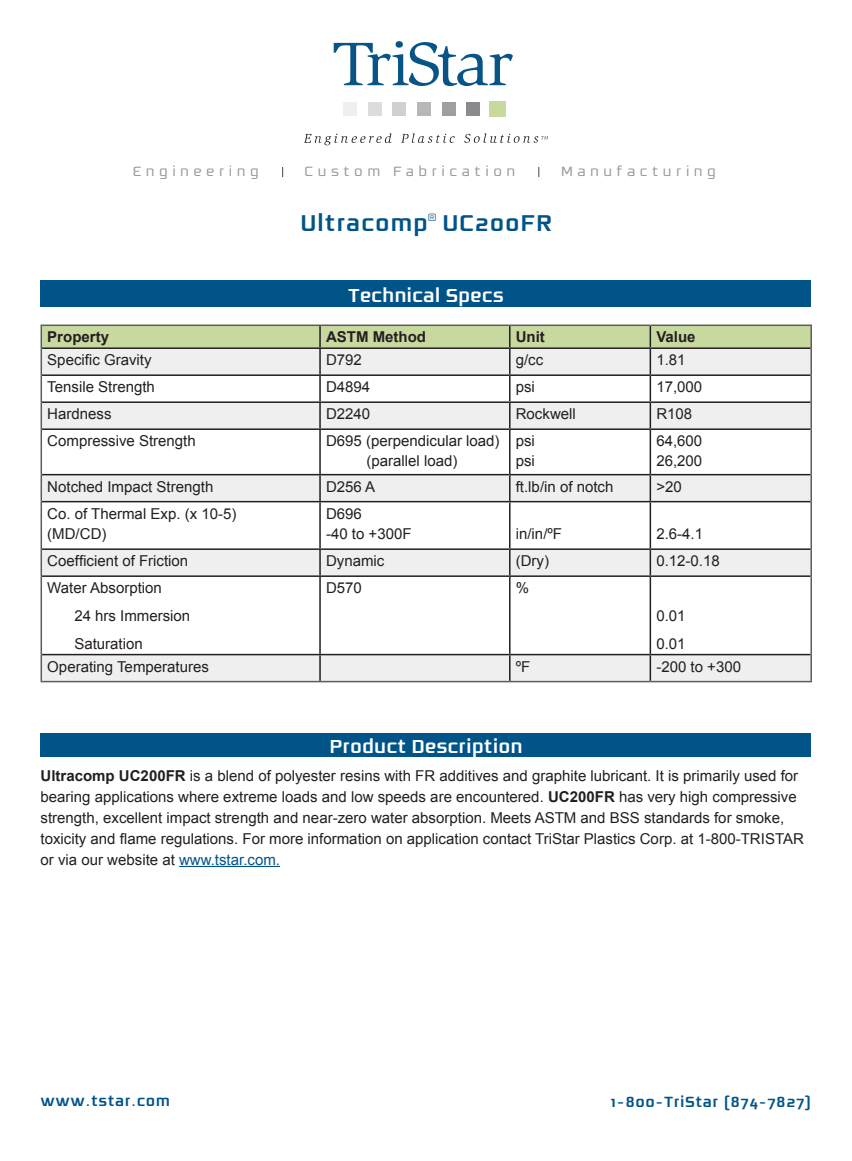
<style>
.page{position:relative;width:852px;height:1161px;background:#fff}
.page>*{position:absolute;margin:0;border:0;box-sizing:border-box;transform-origin:0 0}
.Headline{font:700 25.5px "Resea";letter-spacing:.03em;color:#005488}
.Headline_2_Box{font:700 21px "Resea";color:#fff}
.Headline-2{font:700 16.5px "Resea";letter-spacing:.03em;color:#005488}
.Footer_Text{font:700 16.5px "Resea";letter-spacing:.03em;color:#005488}
.Body_Text{font:15px/21px "Arial";color:#231f20}
.Table_Data{font:15px "Arial";color:#231f20}
.t1{font:15px "Resea";letter-spacing:.3em;color:#999}
.Body_Text-2{font:700 15px "Arial";color:#231f20}
.t2{font:10.5px "Resea";color:#005488}
.s1{font-weight:700}
.s2{color:#005488}
</style>
<div class="page">
<svg style="left:304px;top:133px;width:87px;height:12px"></svg>
<svg style="left:401px;top:133px;width:53px;height:10px"></svg>
<svg style="left:333px;top:41px;width:179px;height:45px"></svg>
<div style="left:343px;top:103px;width:13px;height:13px;background:#eeeff0"></div>
<div style="left:368px;top:103px;width:13px;height:13px;background:#dcdcdd"></div>
<div style="left:392px;top:103px;width:14px;height:13px;background:#cfd0d2"></div>
<div style="left:417px;top:103px;width:13px;height:13px;background:#b5b7b9"></div>
<div style="left:441px;top:103px;width:14px;height:13px;background:#9da0a3"></div>
<div style="left:466px;top:103px;width:13px;height:13px;background:#898b8e"></div>
<svg style="left:464px;top:133px;width:83px;height:10px"></svg>
<div style="left:489px;top:102px;width:16px;height:15px;background:#c7d99e"></div>
<div style="left:40px;top:280px;width:771px;height:27px;background:#005488"></div>
<svg style="left:42px;top:430px;width:768px;height:251px"></svg>
<hr style="left:40px;top:325px;width:280px;height:1px;background:#5c5c5f">
<hr style="left:40px;top:326px;width:2px;height:22px;background:#5c5c5f">
<hr style="left:40px;top:348px;width:2px;height:27px;background:#5c5c5f">
<hr style="left:40px;top:375px;width:2px;height:27px;background:#5c5c5f">
<hr style="left:40px;top:402px;width:2px;height:27px;background:#5c5c5f">
<hr style="left:40px;top:429px;width:2px;height:46px;background:#5c5c5f">
<hr style="left:810px;top:429px;width:1px;height:46px;background:#5c5c5f">
<hr style="left:40px;top:475px;width:2px;height:27px;background:#5c5c5f">
<svg style="left:810px;top:475px;width:1px;height:27px"></svg>
<hr style="left:40px;top:502px;width:2px;height:47px;background:#5c5c5f">
<hr style="left:810px;top:502px;width:1px;height:47px;background:#5c5c5f">
<hr style="left:40px;top:549px;width:2px;height:27px;background:#5c5c5f">
<svg style="left:810px;top:549px;width:1px;height:27px"></svg>
<hr style="left:40px;top:576px;width:2px;height:79px;background:#5c5c5f">
<hr style="left:810px;top:576px;width:1px;height:79px;background:#5c5c5f">
<hr style="left:40px;top:655px;width:2px;height:26px;background:#5c5c5f">
<svg style="left:810px;top:655px;width:1px;height:26px"></svg>
<hr style="left:40px;top:681px;width:280px;height:1px;background:#5c5c5f">
<hr style="left:320px;top:681px;width:189px;height:1px;background:#5c5c5f">
<hr style="left:509px;top:681px;width:141px;height:1px;background:#5c5c5f">
<hr style="left:650px;top:681px;width:161px;height:1px;background:#5c5c5f">
<svg style="left:41px;top:325px;width:770px;height:104px"></svg>
<hr style="left:42px;top:428px;width:278px;height:2px;background:#231f20">
<hr style="left:320px;top:428px;width:189px;height:2px;background:#231f20">
<hr style="left:319px;top:430px;width:1px;height:44px;background:#231f20">
<hr style="left:509px;top:428px;width:141px;height:2px;background:#231f20">
<hr style="left:508px;top:430px;width:2px;height:44px;background:#231f20">
<hr style="left:650px;top:428px;width:160px;height:2px;background:#231f20">
<hr style="left:649px;top:430px;width:1px;height:44px;background:#231f20">
<hr style="left:42px;top:474px;width:278px;height:1px;background:#231f20">
<hr style="left:320px;top:474px;width:189px;height:1px;background:#231f20">
<svg style="left:319px;top:475px;width:1px;height:26px"></svg>
<hr style="left:509px;top:474px;width:141px;height:1px;background:#231f20">
<hr style="left:508px;top:475px;width:2px;height:26px;background:#231f20">
<hr style="left:650px;top:474px;width:160px;height:1px;background:#231f20">
<svg style="left:649px;top:475px;width:1px;height:26px"></svg>
<hr style="left:42px;top:501px;width:278px;height:1px;background:#231f20">
<hr style="left:320px;top:501px;width:189px;height:1px;background:#231f20">
<hr style="left:319px;top:502px;width:1px;height:46px;background:#231f20">
<hr style="left:509px;top:501px;width:141px;height:1px;background:#231f20">
<hr style="left:508px;top:502px;width:2px;height:46px;background:#231f20">
<hr style="left:650px;top:501px;width:160px;height:1px;background:#231f20">
<hr style="left:649px;top:502px;width:1px;height:46px;background:#231f20">
<hr style="left:42px;top:548px;width:278px;height:2px;background:#231f20">
<hr style="left:320px;top:548px;width:189px;height:2px;background:#231f20">
<svg style="left:319px;top:550px;width:1px;height:25px"></svg>
<hr style="left:509px;top:548px;width:141px;height:2px;background:#231f20">
<hr style="left:508px;top:550px;width:2px;height:25px;background:#231f20">
<hr style="left:650px;top:548px;width:160px;height:2px;background:#231f20">
<svg style="left:649px;top:550px;width:1px;height:25px"></svg>
<hr style="left:42px;top:575px;width:278px;height:2px;background:#231f20">
<hr style="left:320px;top:575px;width:189px;height:2px;background:#231f20">
<hr style="left:319px;top:577px;width:1px;height:77px;background:#231f20">
<hr style="left:509px;top:575px;width:141px;height:2px;background:#231f20">
<hr style="left:508px;top:577px;width:2px;height:77px;background:#231f20">
<hr style="left:650px;top:575px;width:160px;height:2px;background:#231f20">
<hr style="left:649px;top:577px;width:1px;height:77px;background:#231f20">
<hr style="left:42px;top:654px;width:278px;height:1px;background:#231f20">
<hr style="left:320px;top:654px;width:189px;height:1px;background:#231f20">
<svg style="left:319px;top:655px;width:1px;height:26px"></svg>
<hr style="left:509px;top:654px;width:141px;height:1px;background:#231f20">
<hr style="left:508px;top:655px;width:2px;height:26px;background:#231f20">
<hr style="left:650px;top:654px;width:160px;height:1px;background:#231f20">
<svg style="left:649px;top:655px;width:1px;height:26px"></svg>
<div style="left:40px;top:734px;width:771px;height:23px;background:#005488"></div>
<hr style="left:179px;top:866px;width:101px;height:1px;background:#005488">
<p class="t1" style="left:133px;top:163px;width:127px">Engineering</p>
<p class="t1" style="left:304px;top:163px;width:212px">Custom Fabrication</p>
<p class="t1" style="left:560px;top:163px;width:156px">Manufacturing</p>
<p class="Headline" style="left:300px;top:209px;width:129px">Ultracomp</p>
<p class="t2" style="left:427px;top:212px;width:11px">®</p>
<p class="Headline" style="left:442px;top:210px;width:111px">UC200FR</p>
<p class="Headline_2_Box" style="left:348px;top:284px;width:157px">Technical Specs</p>
<p class="Body_Text-2" style="left:47px;top:327px;width:63px">Property</p>
<p class="Body_Text-2" style="left:326px;top:327px;width:101px">ASTM Method</p>
<p class="Body_Text-2" style="left:515px;top:327px;width:31px">Unit</p>
<p class="Body_Text-2" style="left:656px;top:327px;width:41px">Value</p>
<p class="Table_Data" style="left:47px;top:350px;width:106px">Specific Gravity</p>
<p class="Table_Data" style="left:326px;top:350px;width:37px">D792</p>
<p class="Table_Data" style="left:515px;top:350px;width:29px">g/cc</p>
<p class="Table_Data" style="left:656px;top:350px;width:31px">1.81</p>
<p class="Table_Data" style="left:47px;top:377px;width:109px">Tensile Strength</p>
<p class="Table_Data" style="left:326px;top:377px;width:46px">D4894</p>
<p class="Table_Data" style="left:515px;top:377px;width:21px">psi</p>
<p class="Table_Data" style="left:656px;top:377px;width:47px">17,000</p>
<p class="Table_Data" style="left:47px;top:404px;width:66px">Hardness</p>
<p class="Table_Data" style="left:326px;top:404px;width:46px">D2240</p>
<p class="Table_Data" style="left:515px;top:404px;width:61px">Rockwell</p>
<p class="Table_Data" style="left:656px;top:404px;width:37px">R108</p>
<p class="Table_Data" style="left:47px;top:431px;width:150px">Compressive Strength</p>
<p class="Table_Data" style="left:326px;top:431px;width:175px">D695 (perpendicular load)</p>
<p class="Table_Data" style="left:366px;top:451px;width:92px">(parallel load)</p>
<p class="Table_Data" style="left:656px;top:431px;width:47px">64,600</p>
<p class="Table_Data" style="left:656px;top:451px;width:47px">26,200</p>
<p class="Table_Data" style="left:515px;top:431px;width:21px">psi</p>
<p class="Table_Data" style="left:515px;top:451px;width:21px">psi</p>
<p class="Table_Data" style="left:47px;top:476px;width:167px">Notched Impact Strength</p>
<p class="Table_Data" style="left:326px;top:476px;width:51px">D256 A</p>
<p class="Table_Data" style="left:515px;top:476px;width:99px">ft.lb/in of notch</p>
<p class="Table_Data" style="left:656px;top:476px;width:27px">&gt;20</p>
<p class="Table_Data" style="left:47px;top:503px;width:190px">Co. of Thermal Exp. (x 10-5)</p>
<p class="Table_Data" style="left:47px;top:524px;width:61px">(MD/CD)</p>
<p class="Table_Data" style="left:326px;top:503px;width:37px">D696</p>
<p class="Table_Data" style="left:326px;top:524px;width:87px">-40 to +300F</p>
<p class="Table_Data" style="left:515px;top:524px;width:48px">in/in/ºF</p>
<p class="Table_Data" style="left:656px;top:524px;width:48px">2.6-4.1</p>
<p class="Table_Data" style="left:47px;top:551px;width:142px">Coefficient of Friction</p>
<p class="Table_Data" style="left:326px;top:551px;width:60px">Dynamic</p>
<p class="Table_Data" style="left:515px;top:551px;width:35px">(Dry)</p>
<p class="Table_Data" style="left:656px;top:551px;width:65px">0.12-0.18</p>
<p class="Table_Data" style="left:47px;top:578px;width:116px">Water Absorption</p>
<p class="Table_Data" style="left:74px;top:606px;width:117px">24 hrs Immersion</p>
<p class="Table_Data" style="left:74px;top:634px;width:70px">Saturation</p>
<p class="Table_Data" style="left:326px;top:578px;width:37px">D570</p>
<p class="Table_Data" style="left:515px;top:578px;width:15px">%</p>
<p class="Table_Data" style="left:656px;top:606px;width:31px">0.01</p>
<p class="Table_Data" style="left:656px;top:634px;width:31px">0.01</p>
<p class="Table_Data" style="left:47px;top:656px;width:163px">Operating Temperatures</p>
<p class="Table_Data" style="left:515px;top:656px;width:16px">ºF</p>
<p class="Table_Data" style="left:656px;top:656px;width:86px">-200 to +300</p>
<p class="Headline_2_Box" style="left:329px;top:735px;width:194px">Product Description</p>
<p class="Body_Text" style="left:40px;top:765px;width:764px"><span class="s1">Ultracomp UC200FR</span> is a blend of polyester resins with FR additives and graphite lubricant. It is primarily used for bearing applications where extreme loads and low speeds are encountered. <span class="s1">UC200FR</span> has very high compressive strength, excellent impact strength and near-zero water absorption. Meets ASTM and BSS standards for smoke, toxicity and flame regulations. For more information on application contact TriStar Plastics Corp. at 1-800-TRISTAR or via our website at <span class="s2">www.tstar.com.</span></p>
<p class="Footer_Text" style="left:40px;top:1092px;width:131px">www.tstar.com</p>
<p class="Headline-2" style="left:610px;top:1093px;width:202px">1-800-TriStar (874-7827)</p>
</div>
